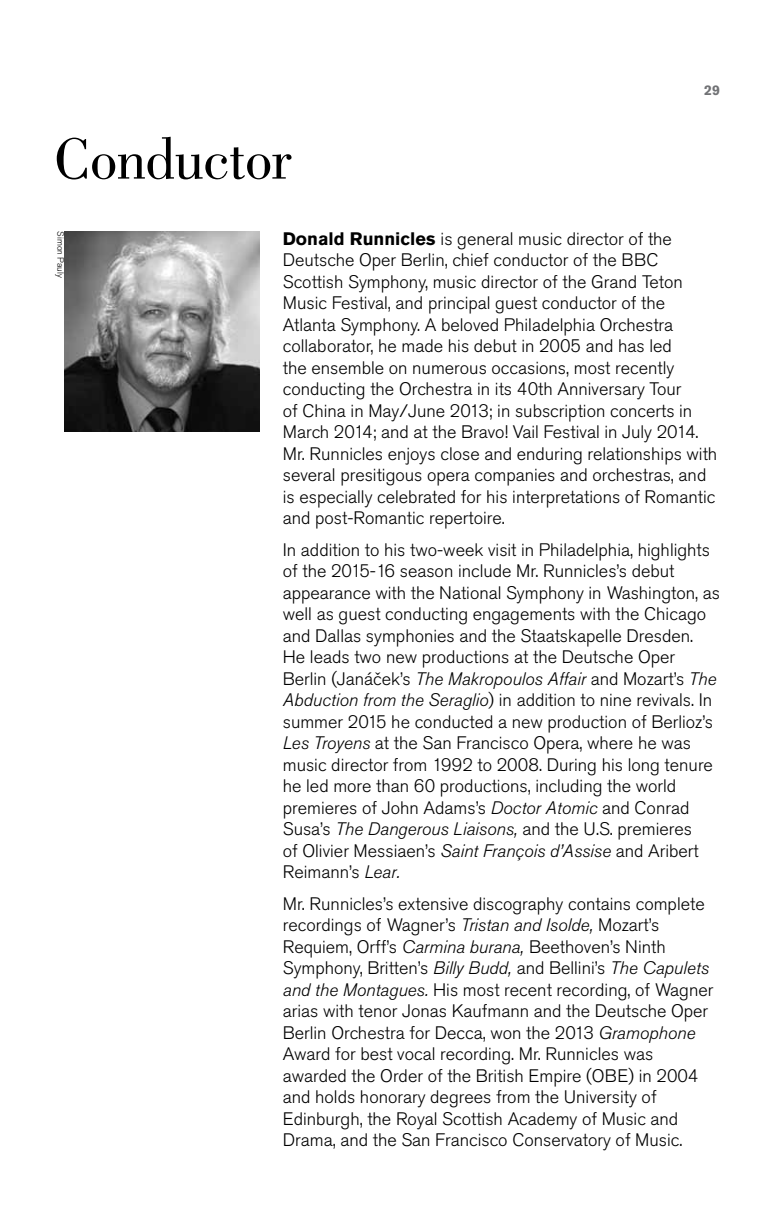
<style>
.page{position:relative;width:774px;height:1224px;background:#fff}
.page>*{position:absolute;margin:0;border:0;box-sizing:border-box;transform-origin:0 0}
.t1{font:60px "Bodoni";letter-spacing:-.015em;color:#000}
.t2{font:300 18px/21.4px "Akzidenz Grotesk Pro";color:#000}
.t3{font:700 14px "Akzidenz Grotesk Pro";color:#717275}
.t4{font:300 9px "Akzidenz Grotesk Pro";color:#000}
.s1{font-weight:700}
.s2{font-style:italic}
</style>
<div class="page">
<img style="left:64px;top:231px;width:196px;height:201px">
<h1 class="t1" style="left:54px;top:125px;width:239px">Conductor</h1>
<p class="t3" style="left:704px;top:81px;width:17px">29</p>
<p class="t4" style="left:66px;top:231px;width:48px;rotate:90deg">Simon Pauly</p>
<p class="t2" style="left:283px;top:228px;width:436px"><span class="s1">Donald Runnicles</span> is general music director of the Deutsche Oper Berlin, chief conductor of the BBC Scottish Symphony, music director of the Grand Teton Music Festival, and principal guest conductor of the Atlanta Symphony. A beloved Philadelphia Orchestra collaborator, he made his debut in 2005 and has led<br>the ensemble on numerous occasions, most recently conducting the Orchestra in its 40th Anniversary Tour<br>of China in May/June 2013; in subscription concerts in March 2014; and at the Bravo! Vail Festival in July 2014.<br>Mr. Runnicles enjoys close and enduring relationships with several presitigous opera companies and orchestras, and is especially celebrated for his interpretations of Romantic and post-Romantic repertoire.</p>
<p class="t2" style="left:283px;top:539px;width:439px">In addition to his two-week visit in Philadelphia, highlights of the 2015-16 season include Mr. Runnicles’s debut appearance with the National Symphony in Washington, as well as guest conducting engagements with the Chicago and Dallas symphonies and the Staatskapelle Dresden.<br>He leads two new productions at the Deutsche Oper Berlin (Janáček’s <span class="s2">The Makropoulos Affair</span> and Mozart’s <span class="s2">The Abduction from the Seraglio</span>) in addition to nine revivals. In summer 2015 he conducted a new production of Berlioz’s <span class="s2">Les Troyens</span> at the San Francisco Opera, where he was music director from 1992 to 2008. During his long tenure he led more than 60 productions, including the world premieres of John Adams’s <span class="s2">Doctor Atomic</span> and Conrad Susa’s <span class="s2">The Dangerous Liaisons,</span> and the U.S. premieres<br>of Olivier Messiaen’s <span class="s2">Saint François d’Assise</span> and Aribert Reimann’s <span class="s2">Lear.</span></p>
<p class="t2" style="left:283px;top:893px;width:432px">Mr. Runnicles’s extensive discography contains complete recordings of Wagner’s <span class="s2">Tristan and Isolde,</span> Mozart’s Requiem, Orff’s <span class="s2">Carmina burana,</span> Beethoven’s Ninth Symphony, Britten’s <span class="s2">Billy Budd,</span> and Bellini’s <span class="s2">The Capulets and the Montagues.</span> His most recent recording, of Wagner arias with tenor Jonas Kaufmann and the Deutsche Oper Berlin Orchestra for Decca, won the 2013 <span class="s2">Gramophone </span>Award for best vocal recording. Mr. Runnicles was awarded the Order of the British Empire (OBE) in 2004 and holds honorary degrees from the University of Edinburgh, the Royal Scottish Academy of Music and Drama, and the San Francisco Conservatory of Music.</p>
</div>
